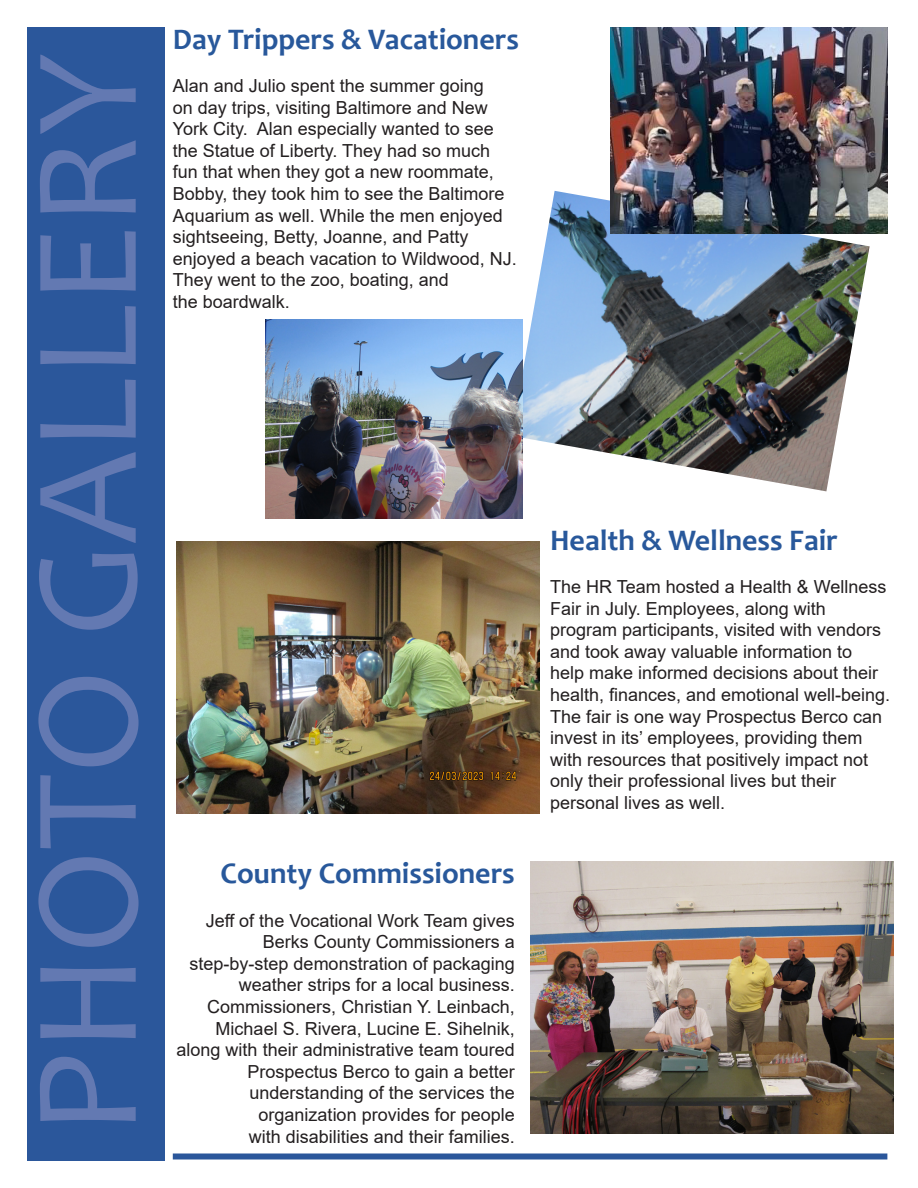
<style>
.page{position:relative;width:918px;height:1188px;background:#fff}
.page>*{position:absolute;margin:0;border:0;box-sizing:border-box;transform-origin:0 0}
.t1{font:150px "Candara";color:#6379b2}
.t2{font:700 30px "Candara";color:#28589b}
.t3{font:18px/21.6px "Arial";color:#231f20}
</style>
<div class="page">
<div style="left:27px;top:27px;width:138px;height:1134px;background:#2b579b"></div>
<div style="left:173px;top:1154px;width:714px;height:6px;background:#2b579b"></div>
<img style="left:176px;top:541px;width:363px;height:273px">
<img style="left:530px;top:862px;width:363px;height:272px">
<img style="left:523px;top:191px;width:347px;height:300px">
<img style="left:610px;top:28px;width:277px;height:205px">
<img style="left:265px;top:319px;width:258px;height:200px">
<p class="t1" style="left:-7px;top:1135px;width:1083px;rotate:-90deg">PHOTO GALLERY</p>
<p class="t2" style="left:173px;top:20px;width:348px">Day Trippers &amp; Vacationers</p>
<p class="t3" style="left:173px;top:75px;width:346px">Alan and Julio spent the summer going<br>on day trips, visiting Baltimore and New York City. Alan especially wanted to see the Statue of Liberty. They had so much fun that when they got a new roommate, Bobby, they took him to see the Baltimore Aquarium as well. While the men enjoyed sightseeing, Betty, Joanne, and Patty enjoyed a beach vacation to Wildwood, NJ.<br>They went to the zoo, boating, and<br>the boardwalk.</p>
<p class="t2" style="left:221px;top:855px;width:296px">County Commissioners</p>
<p class="t3" style="left:177px;top:909px;width:340px;text-align:right">Jeff of the Vocational Work Team gives Berks County Commissioners a step-by-step demonstration of packaging weather strips for a local business.<br>Commissioners, Christian Y. Leinbach, Michael S. Rivera, Lucine E. Sihelnik, along with their administrative team toured Prospectus Berco to gain a better understanding of the services the organization provides for people<br>with disabilities and their families.</p>
<p class="t2" style="left:550px;top:521px;width:289px">Health &amp; Wellness Fair</p>
<p class="t3" style="left:550px;top:576px;width:342px">The HR Team hosted a Health &amp; Wellness Fair in July. Employees, along with program participants, visited with vendors and took away valuable information to help make informed decisions about their health, finances, and emotional well-being.<br>The fair is one way Prospectus Berco can invest in its’ employees, providing them with resources that positively impact not only their professional lives but their personal lives as well.</p>
</div>
